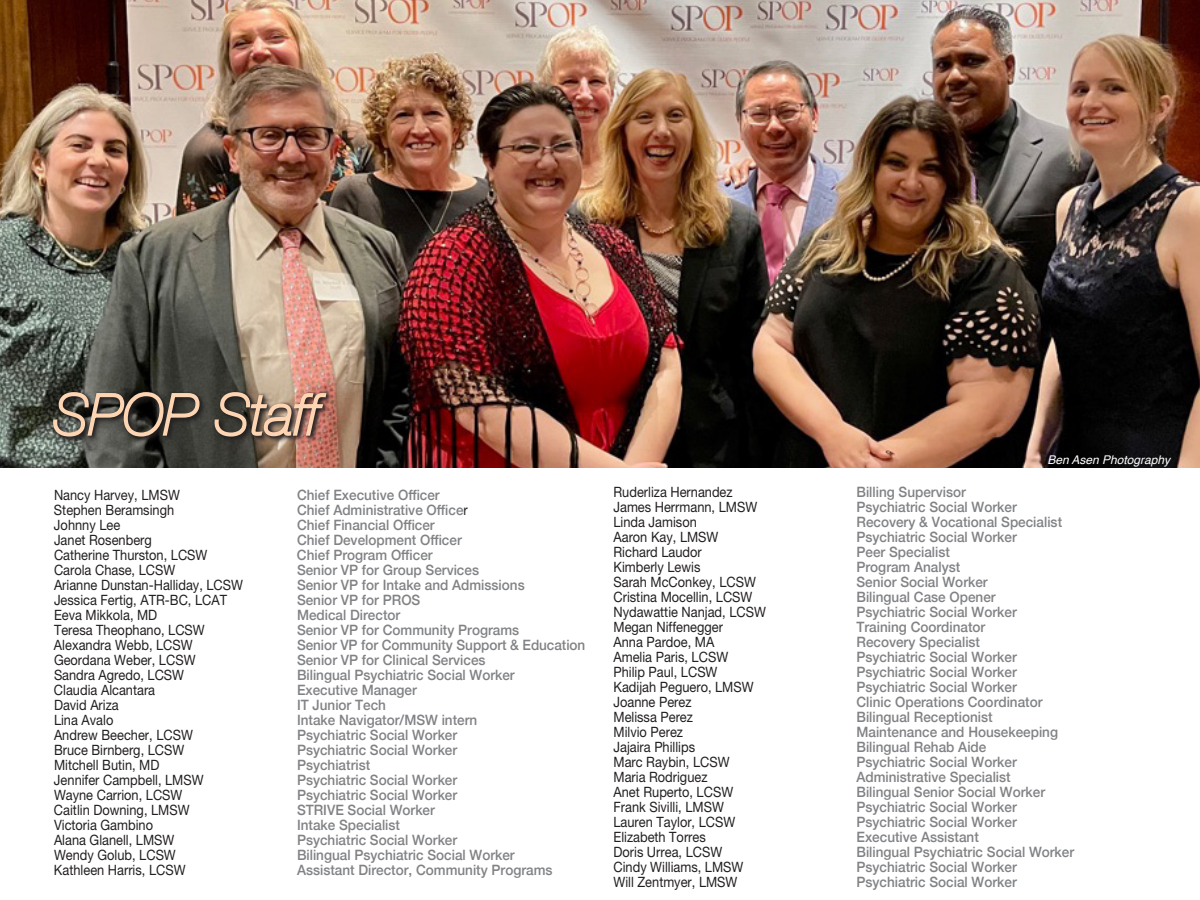
<style>
.page{position:relative;width:1200px;height:900px;background:#fff}
.page>*{position:absolute;margin:0;border:0;box-sizing:border-box;transform-origin:0 0}
.t1{font:500 14.25px "Helvetica Neue";color:#808285;scale:.95 1}
.t2{font:14.25px "Helvetica Neue";color:#231f20;scale:.9 1}
.t3{font:italic 12px "Helvetica";color:#fff}
.s1{font-weight:400;color:#231f20}
</style>
<div class="page">
<img style="left:0;top:0;width:1200px;height:468px">
<svg style="left:51px;top:390px;width:283px;height:55px"></svg>
<svg style="left:51px;top:390px;width:279px;height:51px"></svg>
<svg style="left:51px;top:390px;width:150px;height:48px"></svg>
<svg style="left:212px;top:390px;width:116px;height:48px"></svg>
<p class="t2" style="left:54px;top:486px;width:141px">Nancy Harvey, LMSW</p>
<p class="t1" style="left:297px;top:483px;width:152px">Chief Executive Officer</p>
<p class="t2" style="left:54px;top:501px;width:135px">Stephen Beramsingh</p>
<p class="t1" style="left:297px;top:498px;width:181px">Chief Administrative Office<span class="s1">r</span></p>
<p class="t2" style="left:54px;top:516px;width:75px">Johnny Lee</p>
<p class="t1" style="left:297px;top:513px;width:146px">Chief Financial Officer</p>
<p class="t2" style="left:54px;top:531px;width:110px">Janet Rosenberg</p>
<p class="t1" style="left:297px;top:528px;width:175px">Chief Development Officer</p>
<p class="t2" style="left:54px;top:546px;width:172px">Catherine Thurston, LCSW</p>
<p class="t1" style="left:297px;top:543px;width:144px">Chief Program Officer</p>
<p class="t2" style="left:54px;top:561px;width:136px">Carola Chase, LCSW</p>
<p class="t1" style="left:297px;top:558px;width:193px">Senior VP for Group Services</p>
<p class="t2" style="left:54px;top:576px;width:212px">Arianne Dunstan-Halliday, LCSW</p>
<p class="t1" style="left:297px;top:573px;width:241px">Senior VP for Intake and Admissions</p>
<p class="t2" style="left:54px;top:591px;width:194px">Jessica Fertig, ATR-BC, LCAT</p>
<p class="t1" style="left:297px;top:588px;width:131px">Senior VP for PROS</p>
<p class="t2" style="left:54px;top:606px;width:116px">Eeva Mikkola, MD</p>
<p class="t1" style="left:297px;top:603px;width:110px">Medical Director</p>
<p class="t2" style="left:54px;top:621px;width:169px">Teresa Theophano, LCSW</p>
<p class="t1" style="left:297px;top:618px;width:235px">Senior VP for Community Programs</p>
<p class="t2" style="left:54px;top:636px;width:156px">Alexandra Webb, LCSW</p>
<p class="t1" style="left:297px;top:633px;width:305px">Senior VP for Community Support &amp; Education</p>
<p class="t2" style="left:54px;top:651px;width:159px">Geordana Weber, LCSW</p>
<p class="t1" style="left:297px;top:648px;width:200px">Senior VP for Clinical Services</p>
<p class="t2" style="left:54px;top:666px;width:146px">Sandra Agredo, LCSW</p>
<p class="t1" style="left:297px;top:663px;width:231px">Bilingual Psychiatric Social Worker</p>
<p class="t2" style="left:54px;top:681px;width:114px">Claudia Alcantara</p>
<p class="t1" style="left:297px;top:678px;width:128px">Executive Manager</p>
<p class="t2" style="left:54px;top:696px;width:74px">David Ariza</p>
<p class="t1" style="left:297px;top:693px;width:95px">IT Junior Tech</p>
<p class="t2" style="left:54px;top:711px;width:67px">Lina Avalo</p>
<p class="t1" style="left:297px;top:708px;width:191px">Intake Navigator/MSW intern</p>
<p class="t2" style="left:54px;top:726px;width:156px">Andrew Beecher, LCSW</p>
<p class="t1" style="left:297px;top:723px;width:170px">Psychiatric Social Worker</p>
<p class="t2" style="left:54px;top:741px;width:146px">Bruce Birnberg, LCSW</p>
<p class="t1" style="left:297px;top:738px;width:170px">Psychiatric Social Worker</p>
<p class="t2" style="left:54px;top:756px;width:119px">Mitchell Butin, MD</p>
<p class="t1" style="left:297px;top:753px;width:79px">Psychiatrist</p>
<p class="t2" style="left:54px;top:771px;width:168px">Jennifer Campbell, LMSW</p>
<p class="t1" style="left:297px;top:768px;width:170px">Psychiatric Social Worker</p>
<p class="t2" style="left:54px;top:786px;width:144px">Wayne Carrion, LCSW</p>
<p class="t1" style="left:297px;top:783px;width:170px">Psychiatric Social Worker</p>
<p class="t2" style="left:54px;top:801px;width:152px">Caitlin Downing, LMSW</p>
<p class="t1" style="left:297px;top:798px;width:147px">STRIVE Social Worker</p>
<p class="t2" style="left:54px;top:816px;width:112px">Victoria Gambino</p>
<p class="t1" style="left:297px;top:813px;width:110px">Intake Specialist</p>
<p class="t2" style="left:54px;top:831px;width:135px">Alana Glanell, LMSW</p>
<p class="t1" style="left:297px;top:828px;width:170px">Psychiatric Social Worker</p>
<p class="t2" style="left:54px;top:846px;width:137px">Wendy Golub, LCSW</p>
<p class="t1" style="left:297px;top:843px;width:231px">Bilingual Psychiatric Social Worker</p>
<p class="t2" style="left:54px;top:861px;width:148px">Kathleen Harris, LCSW</p>
<p class="t1" style="left:297px;top:858px;width:270px">Assistant Director, Community Programs</p>
<p class="t3" style="left:1048px;top:450px;width:124px">Ben Asen Photography</p>
<p class="t2" style="left:614px;top:484px;width:134px">Ruderliza Hernandez</p>
<p class="t1" style="left:856px;top:481px;width:117px">Billing Supervisor</p>
<p class="t2" style="left:614px;top:499px;width:161px">James Herrmann, LMSW</p>
<p class="t1" style="left:856px;top:496px;width:170px">Psychiatric Social Worker</p>
<p class="t2" style="left:613px;top:514px;width:94px">Linda Jamison</p>
<p class="t1" style="left:856px;top:511px;width:218px">Recovery &amp; Vocational Specialist</p>
<p class="t2" style="left:614px;top:529px;width:118px">Aaron Kay, LMSW</p>
<p class="t1" style="left:856px;top:526px;width:170px">Psychiatric Social Worker</p>
<p class="t2" style="left:614px;top:544px;width:100px">Richard Laudor</p>
<p class="t1" style="left:856px;top:541px;width:100px">Peer Specialist</p>
<p class="t2" style="left:614px;top:559px;width:98px">Kimberly Lewis</p>
<p class="t1" style="left:856px;top:556px;width:111px">Program Analyst</p>
<p class="t2" style="left:614px;top:574px;width:160px">Sarah McConkey, LCSW</p>
<p class="t1" style="left:856px;top:571px;width:140px">Senior Social Worker</p>
<p class="t2" style="left:614px;top:589px;width:156px">Cristina Mocellin, LCSW</p>
<p class="t1" style="left:856px;top:586px;width:148px">Bilingual Case Opener</p>
<p class="t2" style="left:614px;top:604px;width:171px">Nydawattie Nanjad, LCSW</p>
<p class="t1" style="left:856px;top:601px;width:170px">Psychiatric Social Worker</p>
<p class="t2" style="left:613px;top:619px;width:123px">Megan Niffenegger</p>
<p class="t1" style="left:856px;top:616px;width:137px">Training Coordinator</p>
<p class="t2" style="left:614px;top:634px;width:114px">Anna Pardoe, MA</p>
<p class="t1" style="left:856px;top:631px;width:132px">Recovery Specialist</p>
<p class="t2" style="left:614px;top:649px;width:129px">Amelia Paris, LCSW</p>
<p class="t1" style="left:856px;top:646px;width:170px">Psychiatric Social Worker</p>
<p class="t2" style="left:613px;top:664px;width:117px">Philip Paul, LCSW</p>
<p class="t1" style="left:856px;top:661px;width:170px">Psychiatric Social Worker</p>
<p class="t2" style="left:613px;top:679px;width:157px">Kadijah Peguero, LMSW</p>
<p class="t1" style="left:856px;top:676px;width:170px">Psychiatric Social Worker</p>
<p class="t2" style="left:614px;top:694px;width:88px">Joanne Perez</p>
<p class="t1" style="left:856px;top:691px;width:197px">Clinic Operations Coordinator</p>
<p class="t2" style="left:613px;top:709px;width:90px">Melissa Perez</p>
<p class="t1" style="left:856px;top:706px;width:145px">Bilingual Receptionist</p>
<p class="t2" style="left:614px;top:724px;width:79px">Milvio Perez</p>
<p class="t1" style="left:856px;top:721px;width:214px">Maintenance and Housekeeping</p>
<p class="t2" style="left:613px;top:739px;width:92px">Jajaira Phillips</p>
<p class="t1" style="left:856px;top:736px;width:138px">Bilingual Rehab Aide</p>
<p class="t2" style="left:614px;top:754px;width:131px">Marc Raybin, LCSW</p>
<p class="t1" style="left:856px;top:751px;width:170px">Psychiatric Social Worker</p>
<p class="t2" style="left:614px;top:769px;width:106px">Maria Rodriguez</p>
<p class="t1" style="left:856px;top:766px;width:164px">Administrative Specialist</p>
<p class="t2" style="left:614px;top:784px;width:135px">Anet Ruperto, LCSW</p>
<p class="t1" style="left:856px;top:781px;width:200px">Bilingual Senior Social Worker</p>
<p class="t2" style="left:614px;top:799px;width:124px">Frank Sivilli, LMSW</p>
<p class="t1" style="left:856px;top:796px;width:170px">Psychiatric Social Worker</p>
<p class="t2" style="left:614px;top:814px;width:137px">Lauren Taylor, LCSW</p>
<p class="t1" style="left:856px;top:811px;width:170px">Psychiatric Social Worker</p>
<p class="t2" style="left:614px;top:829px;width:104px">Elizabeth Torres</p>
<p class="t1" style="left:856px;top:826px;width:130px">Executive Assistant</p>
<p class="t2" style="left:614px;top:844px;width:122px">Doris Urrea, LCSW</p>
<p class="t1" style="left:856px;top:841px;width:231px">Bilingual Psychiatric Social Worker</p>
<p class="t2" style="left:614px;top:859px;width:146px">Cindy Williams, LMSW</p>
<p class="t1" style="left:856px;top:856px;width:170px">Psychiatric Social Worker</p>
<p class="t2" style="left:614px;top:874px;width:139px">Will Zentmyer, LMSW</p>
<p class="t1" style="left:856px;top:871px;width:170px">Psychiatric Social Worker</p>
</div>
